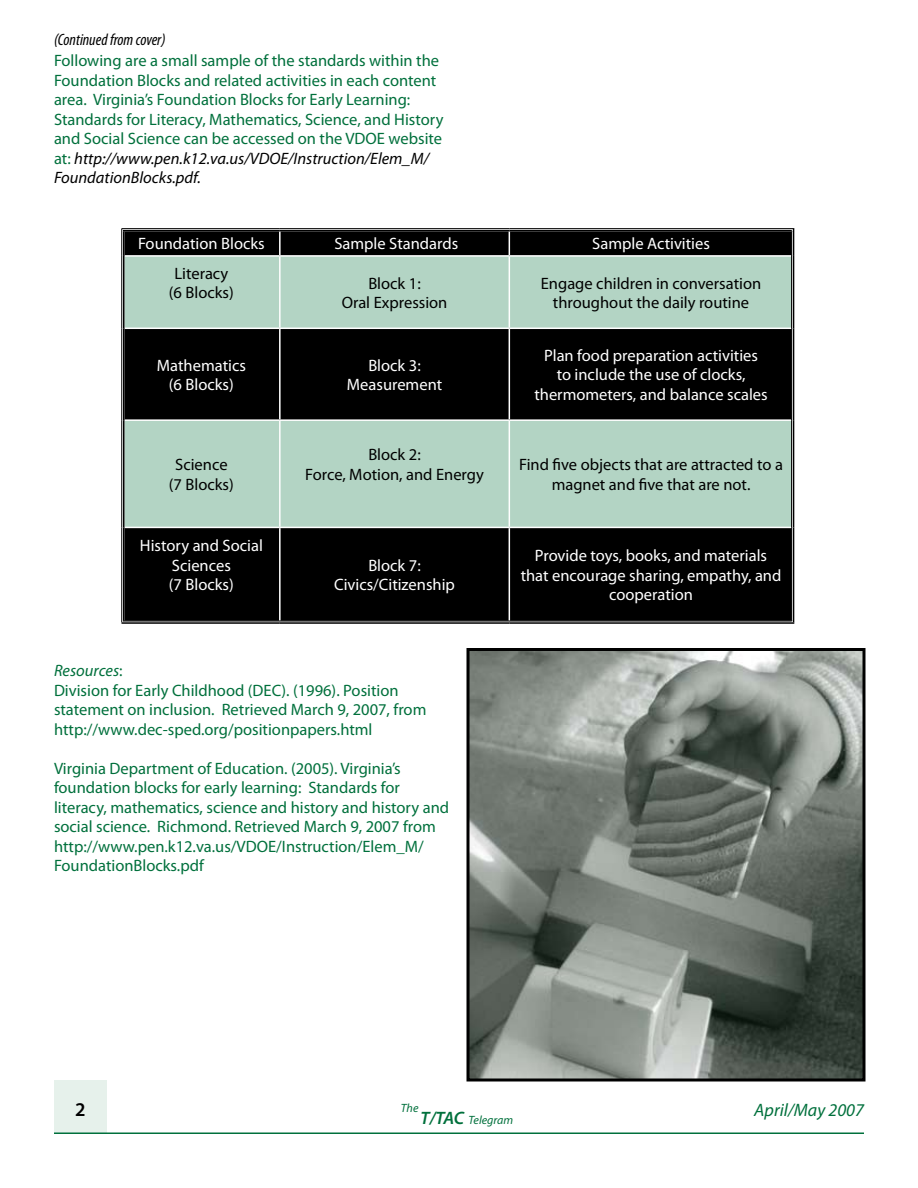
<style>
.page{position:relative;width:918px;height:1188px;background:#fff}
.page>*{position:absolute;margin:0;border:0;box-sizing:border-box;transform-origin:0 0}
.t1{font:italic 18px "Myriad Pro";color:#00703c}
.t2{font:16.5px/19.5px "Myriad Pro";color:#00703c}
.t3{font:16.5px/19.5px "Myriad Pro";color:#fff;text-align:center}
.t4{font:16.5px/19.5px "Myriad Pro";color:#000;text-align:center}
.t5{font:italic condensed 16.5px "Myriad Pro";color:#000}
.t6{font:italic 12px "Myriad Pro";color:#00703c}
.s1{font-style:italic;color:#000}
.s2{font-style:italic}
.s3{font-weight:600;font-size:18px}
</style>
<div class="page">
<div style="left:54px;top:1080px;width:52px;height:54px;background:#e6f1eb"></div>
<hr style="left:54px;top:1132px;width:810px;height:2px;background:#00703c">
<img style="left:470px;top:652px;width:392px;height:426px">
<div style="left:466px;top:648px;width:400px;height:434px;border:3px solid #000"></div>
<div style="left:124px;top:231px;width:667px;height:390px;background:#000"></div>
<svg style="left:124px;top:257px;width:667px;height:270px;background:#768c81"></svg>
<hr style="left:279px;top:231px;width:2px;height:24px;background:#fff">
<svg style="left:509px;top:231px;width:1px;height:24px"></svg>
<hr style="left:124px;top:255px;width:156px;height:2px;background:#fff">
<hr style="left:280px;top:255px;width:229px;height:2px;background:#fff">
<hr style="left:279px;top:257px;width:2px;height:71px;background:#fff">
<hr style="left:509px;top:255px;width:282px;height:2px;background:#fff">
<hr style="left:509px;top:257px;width:1px;height:71px;background:#fff">
<hr style="left:124px;top:328px;width:156px;height:1px;background:#fff">
<hr style="left:280px;top:328px;width:229px;height:1px;background:#fff">
<hr style="left:279px;top:329px;width:2px;height:90px;background:#fff">
<hr style="left:509px;top:328px;width:282px;height:1px;background:#fff">
<hr style="left:509px;top:329px;width:1px;height:90px;background:#fff">
<hr style="left:124px;top:419px;width:156px;height:2px;background:#fff">
<hr style="left:280px;top:419px;width:229px;height:2px;background:#fff">
<hr style="left:279px;top:421px;width:2px;height:106px;background:#fff">
<hr style="left:509px;top:419px;width:282px;height:2px;background:#fff">
<hr style="left:509px;top:421px;width:1px;height:106px;background:#fff">
<hr style="left:124px;top:527px;width:156px;height:1px;background:#fff">
<hr style="left:280px;top:527px;width:229px;height:1px;background:#fff">
<hr style="left:279px;top:528px;width:2px;height:93px;background:#fff">
<hr style="left:509px;top:527px;width:282px;height:1px;background:#fff">
<hr style="left:509px;top:528px;width:1px;height:93px;background:#fff">
<hr style="left:122px;top:228px;width:158px;height:1px;background:#000">
<hr style="left:123px;top:230px;width:157px;height:1px;background:#000">
<svg style="left:121px;top:229px;width:3px;height:27px"></svg>
<hr style="left:280px;top:228px;width:229px;height:1px;background:#000">
<hr style="left:280px;top:230px;width:229px;height:1px;background:#000">
<hr style="left:509px;top:228px;width:285px;height:1px;background:#000">
<hr style="left:509px;top:230px;width:283px;height:1px;background:#000">
<svg style="left:791px;top:229px;width:3px;height:27px"></svg>
<hr style="left:121px;top:256px;width:1px;height:72px;background:#000">
<hr style="left:123px;top:256px;width:1px;height:72px;background:#000">
<hr style="left:791px;top:256px;width:1px;height:72px;background:#000">
<hr style="left:793px;top:256px;width:1px;height:72px;background:#000">
<hr style="left:121px;top:328px;width:1px;height:92px;background:#000">
<hr style="left:123px;top:328px;width:1px;height:92px;background:#000">
<hr style="left:791px;top:328px;width:1px;height:92px;background:#000">
<hr style="left:793px;top:328px;width:1px;height:92px;background:#000">
<hr style="left:121px;top:420px;width:1px;height:107px;background:#000">
<hr style="left:123px;top:420px;width:1px;height:107px;background:#000">
<hr style="left:791px;top:420px;width:1px;height:107px;background:#000">
<hr style="left:793px;top:420px;width:1px;height:107px;background:#000">
<hr style="left:121px;top:527px;width:1px;height:95px;background:#000">
<hr style="left:123px;top:527px;width:1px;height:94px;background:#000">
<hr style="left:791px;top:527px;width:1px;height:94px;background:#000">
<hr style="left:793px;top:527px;width:1px;height:95px;background:#000">
<hr style="left:123px;top:621px;width:157px;height:1px;background:#000">
<hr style="left:122px;top:622px;width:158px;height:2px;background:#000">
<hr style="left:280px;top:621px;width:229px;height:1px;background:#000">
<hr style="left:280px;top:622px;width:229px;height:2px;background:#000">
<hr style="left:509px;top:621px;width:283px;height:1px;background:#000">
<hr style="left:509px;top:622px;width:285px;height:2px;background:#000">
<p class="t5" style="left:54px;top:30px;width:113px">(Continued from cover)</p>
<p class="t2" style="left:54px;top:51px;width:391px">Following are a small sample of the standards within the Foundation Blocks and related activities in each content area. Virginia’s Foundation Blocks for Early Learning:<br>Standards for Literacy, Mathematics, Science, and History and Social Science can be accessed on the VDOE website at: <span class="s1">http://www.pen.k12.va.us/VDOE/Instruction/Elem_M/ FoundationBlocks.pdf.</span></p>
<p class="t3" style="left:138px;top:234px;width:128px">Foundation Blocks</p>
<p class="t3" style="left:334px;top:234px;width:125px">Sample Standards</p>
<p class="t3" style="left:592px;top:234px;width:119px">Sample Activities</p>
<p class="t4" style="left:169px;top:263px;width:66px">Literacy (6 Blocks)</p>
<p class="t4" style="left:342px;top:273px;width:107px">Block 1:<br>Oral Expression</p>
<p class="t4" style="left:541px;top:273px;width:222px">Engage children in conversation throughout the daily routine</p>
<p class="t3" style="left:157px;top:355px;width:91px">Mathematics (6 Blocks)</p>
<p class="t3" style="left:347px;top:355px;width:97px">Block 3:<br>Measurement</p>
<p class="t3" style="left:534px;top:345px;width:235px">Plan food preparation activities<br>to include the use of clocks, thermometers, and balance scales</p>
<p class="t4" style="left:169px;top:455px;width:66px">Science (7 Blocks)</p>
<p class="t4" style="left:305px;top:445px;width:180px">Block 2:<br>Force, Motion, and Energy</p>
<p class="t4" style="left:519px;top:455px;width:265px">Find five objects that are attracted to a magnet and five that are not.</p>
<p class="t3" style="left:140px;top:536px;width:125px">History and Social<br>Sciences<br>(7 Blocks)</p>
<p class="t3" style="left:334px;top:555px;width:122px">Block 7:<br>Civics/Citizenship</p>
<p class="t3" style="left:521px;top:546px;width:262px">Provide toys, books, and materials that encourage sharing, empathy, and cooperation</p>
<p class="t2" style="left:54px;top:661px;width:374px"><span class="s2">Resources</span>:<br>Division for Early Childhood (DEC). (1996). Position statement on inclusion. Retrieved March 9, 2007, from http://www.dec-sped.org/positionpapers.html</p>
<p class="t2" style="left:54px;top:758px;width:397px">Virginia Department of Education. (2005). Virginia’s foundation blocks for early learning: Standards for literacy, mathematics, science and history and history and social science. Richmond. Retrieved March 9, 2007 from http://www.pen.k12.va.us/VDOE/Instruction/Elem_M/ FoundationBlocks.pdf</p>
<p class="t6" style="left:401px;top:1100px;width:19px">The</p>
<p class="t6" style="left:421px;top:1112px;width:94px"><span class="s3">T/TAC</span> Telegram</p>
<p class="t1" style="left:754px;top:1099px;width:111px">April/May 2007</p>
</div>
